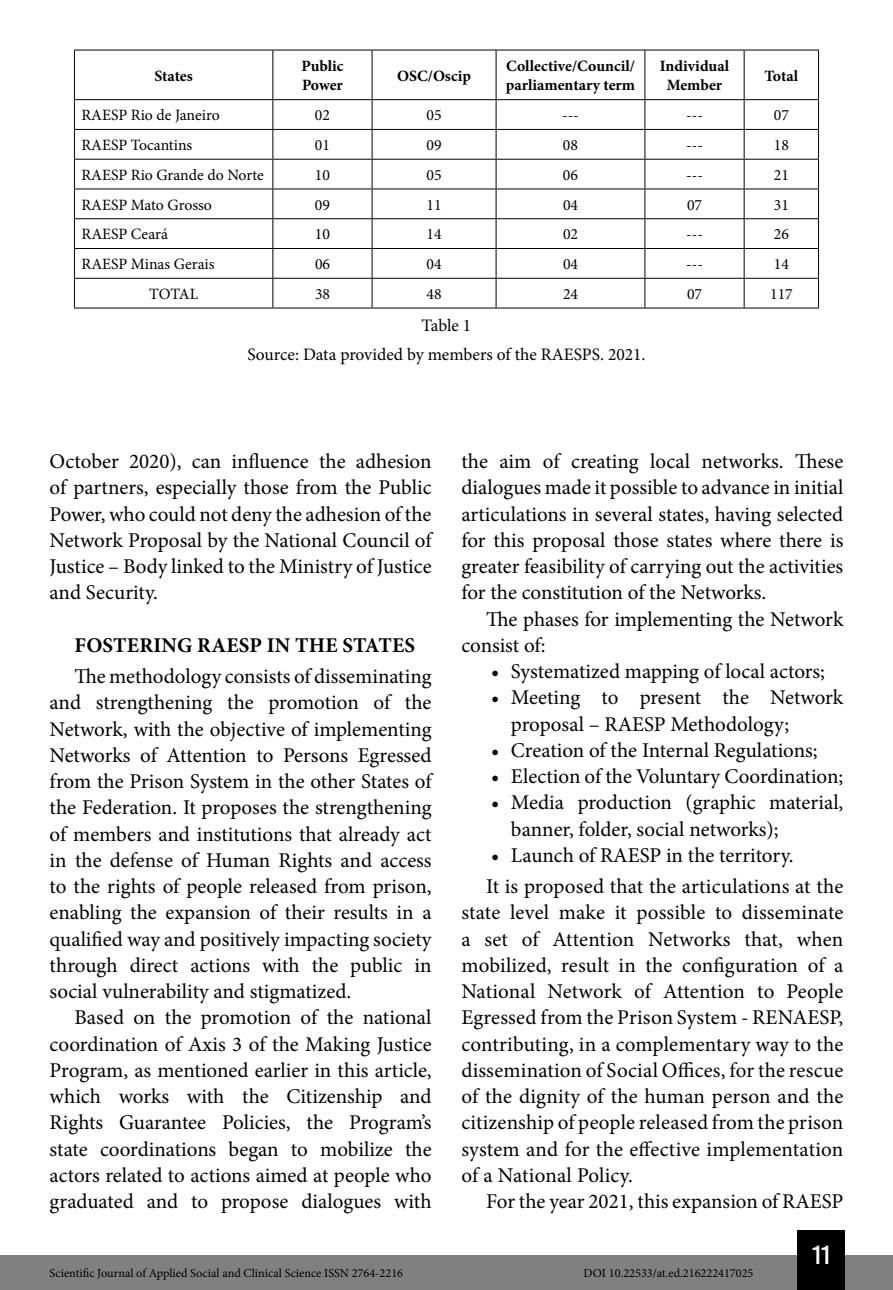
<style>
.page{position:relative;width:893px;height:1290px;background:#fff}
.page>*{position:absolute;margin:0;border:0;box-sizing:border-box;transform-origin:0 0}
.t1{font:26.25px "Bebas Kai";color:#fff}
.Texto_1{font:21px/26.2px "Minion Pro";color:#000;text-align:justify}
.Sub_título{font:700 21px "Minion Pro";letter-spacing:.01em;color:#000}
.Info_Imagem{font:17.5px "Minion Pro";color:#000}
.Referencias{font:15.75px "Minion Pro";color:#000}
.Referencias-2{font:700 15.75px/19.2px "Minion Pro";color:#000}
.t2{font:12.25px "Minion Pro";color:#000}
</style>
<div class="page">
<div style="left:0;top:1255px;width:893px;height:35px;background:#808080"></div>
<div style="left:797px;top:1230px;width:48px;height:60px;background:#000"></div>
<hr style="left:74px;top:50px;width:199px;height:1px;background:#000">
<hr style="left:74px;top:50px;width:1px;height:49px;background:#000">
<hr style="left:273px;top:50px;width:99px;height:1px;background:#000">
<hr style="left:272px;top:50px;width:1px;height:49px;background:#000">
<hr style="left:372px;top:50px;width:124px;height:1px;background:#000">
<hr style="left:372px;top:50px;width:1px;height:49px;background:#000">
<hr style="left:496px;top:50px;width:149px;height:1px;background:#000">
<hr style="left:496px;top:50px;width:1px;height:49px;background:#000">
<hr style="left:645px;top:50px;width:99px;height:1px;background:#000">
<hr style="left:644px;top:50px;width:1px;height:49px;background:#000">
<hr style="left:744px;top:50px;width:75px;height:1px;background:#000">
<hr style="left:744px;top:50px;width:1px;height:49px;background:#000">
<hr style="left:818px;top:50px;width:1px;height:49px;background:#000">
<hr style="left:74px;top:99px;width:199px;height:1px;background:#000">
<hr style="left:273px;top:99px;width:99px;height:1px;background:#000">
<hr style="left:372px;top:99px;width:124px;height:1px;background:#000">
<hr style="left:496px;top:99px;width:149px;height:1px;background:#000">
<hr style="left:645px;top:99px;width:99px;height:1px;background:#000">
<hr style="left:744px;top:99px;width:75px;height:1px;background:#000">
<hr style="left:74px;top:129px;width:199px;height:1px;background:#000">
<hr style="left:74px;top:159px;width:199px;height:1px;background:#000">
<hr style="left:74px;top:189px;width:199px;height:1px;background:#000">
<hr style="left:74px;top:218px;width:199px;height:1px;background:#000">
<hr style="left:74px;top:248px;width:199px;height:1px;background:#000">
<hr style="left:74px;top:278px;width:199px;height:1px;background:#000">
<svg style="left:74px;top:100px;width:1px;height:208px"></svg>
<svg style="left:272px;top:100px;width:547px;height:208px"></svg>
<hr style="left:74px;top:308px;width:199px;height:1px;background:#000">
<hr style="left:273px;top:308px;width:99px;height:1px;background:#000">
<hr style="left:372px;top:308px;width:124px;height:1px;background:#000">
<hr style="left:496px;top:308px;width:149px;height:1px;background:#000">
<hr style="left:645px;top:308px;width:99px;height:1px;background:#000">
<hr style="left:744px;top:308px;width:75px;height:1px;background:#000">
<p class="Referencias-2" style="left:154px;top:66px;width:40px">States</p>
<p class="Referencias-2" style="left:301px;top:56px;width:44px">Public<br>Power</p>
<p class="Referencias-2" style="left:397px;top:66px;width:75px">OSC/Oscip</p>
<p class="Referencias-2" style="left:506px;top:56px;width:130px">Collective/Council/</p>
<p class="Referencias-2" style="left:506px;top:75px;width:131px">parliamentary term</p>
<p class="Referencias-2" style="left:660px;top:56px;width:71px;text-align:center">Individual<br>Member</p>
<p class="Referencias-2" style="left:764px;top:66px;width:35px">Total</p>
<p class="Referencias" style="left:81px;top:105px;width:140px">RAESP Rio de Janeiro</p>
<p class="Referencias" style="left:315px;top:105px;width:17px">02</p>
<p class="Referencias" style="left:427px;top:105px;width:17px">05</p>
<p class="Referencias" style="left:562px;top:105px;width:18px">---</p>
<p class="Referencias" style="left:686px;top:105px;width:18px">---</p>
<p class="Referencias" style="left:774px;top:105px;width:17px">07</p>
<p class="Referencias" style="left:81px;top:134px;width:112px">RAESP Tocantins</p>
<p class="Referencias" style="left:315px;top:134px;width:17px">01</p>
<p class="Referencias" style="left:427px;top:134px;width:17px">09</p>
<p class="Referencias" style="left:563px;top:134px;width:17px">08</p>
<p class="Referencias" style="left:686px;top:134px;width:18px">---</p>
<p class="Referencias" style="left:774px;top:134px;width:17px">18</p>
<p class="Referencias" style="left:81px;top:164px;width:184px">RAESP Rio Grande do Norte</p>
<p class="Referencias" style="left:315px;top:164px;width:17px">10</p>
<p class="Referencias" style="left:427px;top:164px;width:17px">05</p>
<p class="Referencias" style="left:563px;top:164px;width:17px">06</p>
<p class="Referencias" style="left:686px;top:164px;width:18px">---</p>
<p class="Referencias" style="left:774px;top:164px;width:17px">21</p>
<p class="Referencias" style="left:81px;top:194px;width:132px">RAESP Mato Grosso</p>
<p class="Referencias" style="left:315px;top:194px;width:17px">09</p>
<p class="Referencias" style="left:427px;top:194px;width:17px">11</p>
<p class="Referencias" style="left:563px;top:194px;width:17px">04</p>
<p class="Referencias" style="left:687px;top:194px;width:17px">07</p>
<p class="Referencias" style="left:774px;top:194px;width:17px">31</p>
<p class="Referencias" style="left:81px;top:224px;width:88px">RAESP Ceará</p>
<p class="Referencias" style="left:315px;top:224px;width:17px">10</p>
<p class="Referencias" style="left:427px;top:224px;width:17px">14</p>
<p class="Referencias" style="left:563px;top:224px;width:17px">02</p>
<p class="Referencias" style="left:686px;top:224px;width:18px">---</p>
<p class="Referencias" style="left:774px;top:224px;width:17px">26</p>
<p class="Referencias" style="left:81px;top:254px;width:134px">RAESP Minas Gerais</p>
<p class="Referencias" style="left:315px;top:254px;width:17px">06</p>
<p class="Referencias" style="left:427px;top:254px;width:17px">04</p>
<p class="Referencias" style="left:563px;top:254px;width:17px">04</p>
<p class="Referencias" style="left:686px;top:254px;width:18px">---</p>
<p class="Referencias" style="left:774px;top:254px;width:17px">14</p>
<p class="Referencias" style="left:149px;top:283px;width:51px">TOTAL</p>
<p class="Referencias" style="left:315px;top:283px;width:17px">38</p>
<p class="Referencias" style="left:427px;top:283px;width:17px">48</p>
<p class="Referencias" style="left:563px;top:283px;width:17px">24</p>
<p class="Referencias" style="left:687px;top:283px;width:17px">07</p>
<p class="Referencias" style="left:770px;top:283px;width:24px">117</p>
<p class="Info_Imagem" style="left:422px;top:314px;width:51px">Table 1</p>
<p class="Info_Imagem" style="left:247px;top:343px;width:400px">Source: Data provided by members of the RAESPS. 2021.</p>
<p class="Texto_1" style="left:50px;top:448px;width:384px">October 2020), can influence the adhesion of partners, especially those from the Public Power, who could not deny the adhesion of the Network Proposal by the National Council of Justice – Body linked to the Ministry of Justice and Security.</p>
<p class="Sub_título" style="left:75px;top:630px;width:342px">FOSTERING RAESP IN THE STATES</p>
<p class="Texto_1" style="left:50px;top:663px;width:384px;text-indent:25px">The methodology consists of disseminating and strengthening the promotion of the Network, with the objective of implementing Networks of Attention to Persons Egressed from the Prison System in the other States of the Federation. It proposes the strengthening of members and institutions that already act in the defense of Human Rights and access to the rights of people released from prison, enabling the expansion of their results in a qualified way and positively impacting society through direct actions with the public in social vulnerability and stigmatized.</p>
<p class="Texto_1" style="left:50px;top:1004px;width:384px;text-indent:25px">Based on the promotion of the national coordination of Axis 3 of the Making Justice Program, as mentioned earlier in this article, which works with the Citizenship and Rights Guarantee Policies, the Program’s state coordinations began to mobilize the actors related to actions aimed at people who graduated and to propose dialogues with</p>
<p class="Texto_1" style="left:461px;top:448px;width:383px">the aim of creating local networks. These dialogues made it possible to advance in initial articulations in several states, having selected for this proposal those states where there is greater feasibility of carrying out the activities for the constitution of the Networks.</p>
<p class="Texto_1" style="left:461px;top:606px;width:384px;text-indent:25px">The phases for implementing the Network consist of:</p>
<p class="Texto_1" style="left:491px;top:658px;width:335px">• Systematized mapping of local actors;</p>
<p class="Texto_1" style="left:511px;top:684px;width:334px;text-indent:-20px">• Meeting to present the Network proposal – RAESP Methodology;</p>
<p class="Texto_1" style="left:491px;top:737px;width:328px">• Creation of the Internal Regulations;</p>
<p class="Texto_1" style="left:491px;top:763px;width:354px">• Election of the Voluntary Coordination;</p>
<p class="Texto_1" style="left:511px;top:789px;width:334px;text-indent:-20px">• Media production (graphic material, banner, folder, social networks);</p>
<p class="Texto_1" style="left:491px;top:842px;width:304px">• Launch of RAESP in the territory.</p>
<p class="Texto_1" style="left:461px;top:873px;width:384px;text-indent:25px">It is proposed that the articulations at the state level make it possible to disseminate a set of Attention Networks that, when mobilized, result in the configuration of a National Network of Attention to People Egressed from the Prison System - RENAESP, contributing, in a complementary way to the dissemination of Social Offices, for the rescue of the dignity of the human person and the citizenship of people released from the prison system and for the effective implementation of a National Policy.</p>
<p class="Texto_1" style="left:486px;top:1188px;width:359px">For the year 2021, this expansion of RAESP</p>
<p class="t1" style="left:812px;top:1241px;width:19px">11</p>
<p class="t2" style="left:50px;top:1265px;width:355px">Scientific Journal of Applied Social and Clinical Science ISSN 2764-2216</p>
<p class="t2" style="left:584px;top:1265px;width:171px">DOI 10.22533/at.ed.216222417025</p>
</div>
